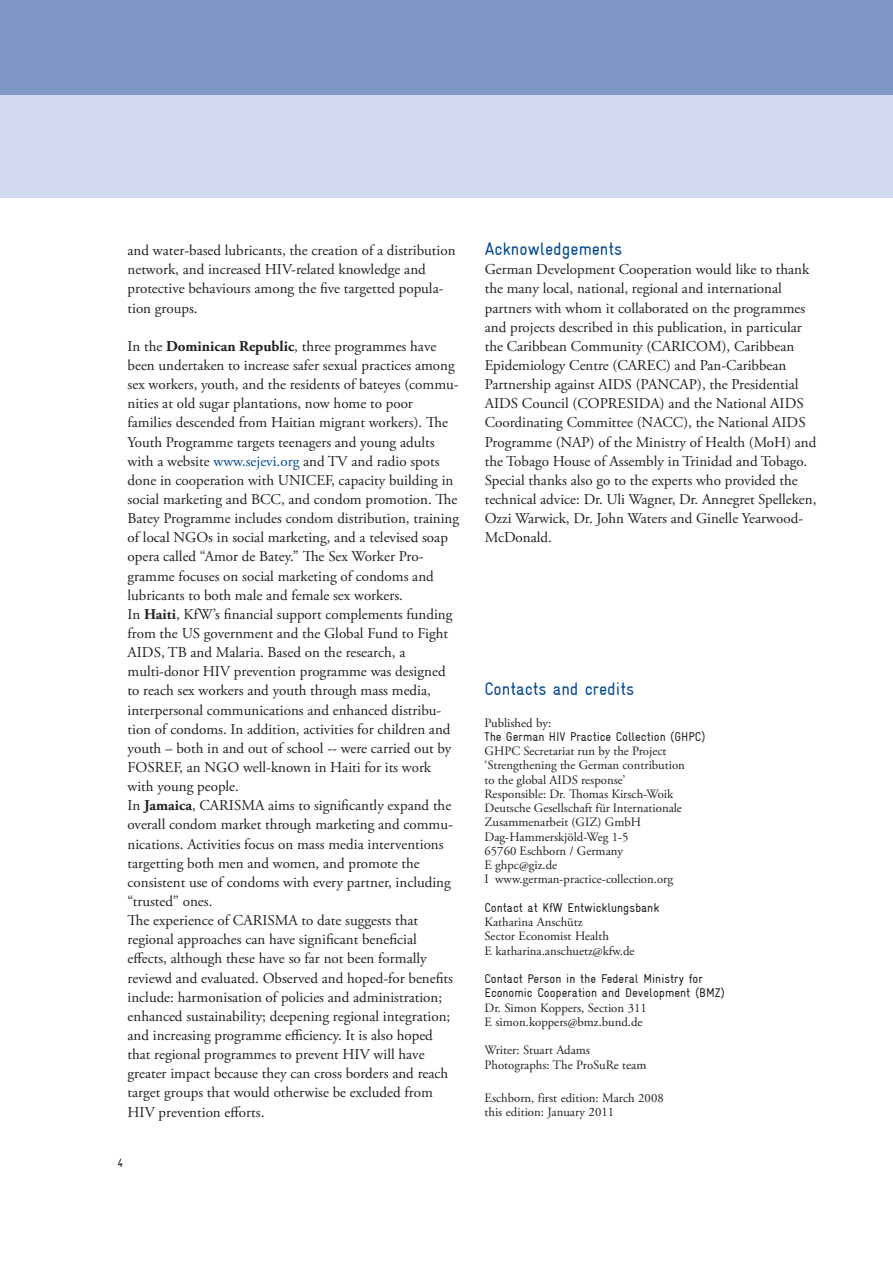
<style>
.page{position:relative;width:893px;height:1263px;background:#fff}
.page>*{position:absolute;margin:0;border:0;box-sizing:border-box;transform-origin:0 0}
.t1{font:condensed 18px "Gravur";color:#01498f}
.t2{font:15px/19.2px "Adobe Garamond Pro";color:#231f20}
.t3{font:12.75px/14.2px "Adobe Garamond Pro";color:#231f20}
.t4{font:condensed 12.75px/14.2px "Gravur";color:#231f20}
.t5{font:condensed 12px "Gravur";color:#231f20}
.s1{font-weight:700}
.s2{color:#01498f}
</style>
<div class="page">
<div style="left:0;top:0;width:893px;height:96px;background:#8097c7"></div>
<div style="left:0;top:96px;width:893px;height:102px;background:#d1d9ee"></div>
<p class="t2" style="left:128px;top:242px;width:329px">and water-based lubricants, the creation of a distribution network, and increased HIV-related knowledge and protective behaviours among the five targetted popula&shy;tion groups.</p>
<p class="t2" style="left:128px;top:338px;width:333px">In the <span class="s1">Dominican Republic</span>, three programmes have been undertaken to increase safer sexual practices among sex workers, youth, and the residents of bateyes (commu&shy;nities at old sugar plantations, now home to poor families descended from Haitian migrant workers). The Youth Programme targets teenagers and young adults with a website <span class="s2">www.sejevi.org</span> and TV and radio spots done in cooperation with UNICEF, capacity building in social marketing and BCC, and condom promotion. The Batey Programme includes condom distribution, training of local NGOs in social marketing, and a televised soap opera called “Amor de Batey.” The Sex Worker Pro&shy;gramme focuses on social marketing of condoms and lubricants to both male and female sex workers.<br>In <span class="s1">Haiti</span>, KfW’s financial support complements funding from the US government and the Global Fund to Fight AIDS, TB and Malaria. Based on the research, a multi-donor HIV prevention programme was designed to reach sex workers and youth through mass media, interpersonal communications and enhanced distribu&shy;tion of condoms. In addition, activities for children and youth – both in and out of school -- were carried out by FOSREF, an NGO well-known in Haiti for its work with young people.<br>In <span class="s1">Jamaica</span>, CARISMA aims to significantly expand the overall condom market through marketing and commu&shy;nications. Activities focus on mass media interventions targetting both men and women, and promote the consistent use of condoms with every partner, including “trusted” ones.<br>The experience of CARISMA to date suggests that regional approaches can have significant beneficial effects, although these have so far not been formally reviewd and evaluated. Observed and hoped-for benefits include: harmonisation of policies and administration; enhanced sustainability; deepening regional integration; and increasing programme efficiency. It is also hoped that regional programmes to prevent HIV will have greater impact because they can cross borders and reach target groups that would otherwise be excluded from HIV prevention efforts.</p>
<p class="t5" style="left:118px;top:1158px;width:7px">4</p>
<p class="t1" style="left:485px;top:241px;width:139px">Acknowledgements</p>
<p class="t2" style="left:485px;top:261px;width:333px">German Development Cooperation would like to thank the many local, national, regional and international partners with whom it collaborated on the programmes and projects described in this publication, in particular the Caribbean Community (CARICOM), Caribbean Epidemiology Centre (CAREC) and Pan-Caribbean Partnership against AIDS (PANCAP), the Presidential AIDS Council (COPRESIDA) and the National AIDS Coordinating Committee (NACC), the National AIDS Programme (NAP) of the Ministry of Health (MoH) and the Tobago House of Assembly in Trinidad and Tobago.<br>Special thanks also go to the experts who provided the technical advice: Dr. Uli Wagner, Dr. Annegret Spelleken, Ozzi Warwick, Dr. John Waters and Ginelle Yearwood-McDonald.</p>
<p class="t1" style="left:485px;top:681px;width:151px">Contacts and credits</p>
<p class="t3" style="left:485px;top:716px;width:68px">Published by:</p>
<p class="t4" style="left:485px;top:729px;width:222px">The German HIV Practice Collection (GHPC)</p>
<p class="t3" style="left:485px;top:745px;width:202px">GHPC Secretariat run by the Project ‘Strengthening the German contribution to the global AIDS response’<br>Responsible: Dr. Thomas Kirsch-Woik<br>Deutsche Gesellschaft für Internationale<br>Zusammenarbeit (GIZ) GmbH<br>Dag-Hammerskjöld-Weg 1-5<br>65760 Eschborn / Germany<br>E ghpc@giz.de<br>I www.german-practice-collection.org</p>
<p class="t4" style="left:485px;top:901px;width:176px">Contact at KfW Entwicklungsbank</p>
<p class="t3" style="left:485px;top:916px;width:152px">Katharina Anschütz<br>Sector Economist Health<br>E katharina.anschuetz@kfw.de</p>
<p class="t4" style="left:485px;top:972px;width:242px">Contact Person in the Federal Ministry for<br>Economic Cooperation and Development (BMZ)</p>
<p class="t3" style="left:485px;top:1002px;width:164px">Dr. Simon Koppers, Section 311<br>E simon.koppers@bmz.bund.de</p>
<p class="t3" style="left:485px;top:1044px;width:163px">Writer: Stuart Adams<br>Photographs: The ProSuRe team</p>
<p class="t3" style="left:485px;top:1092px;width:181px">Eschborn, first edition: March 2008 this edition: January 2011</p>
</div>
